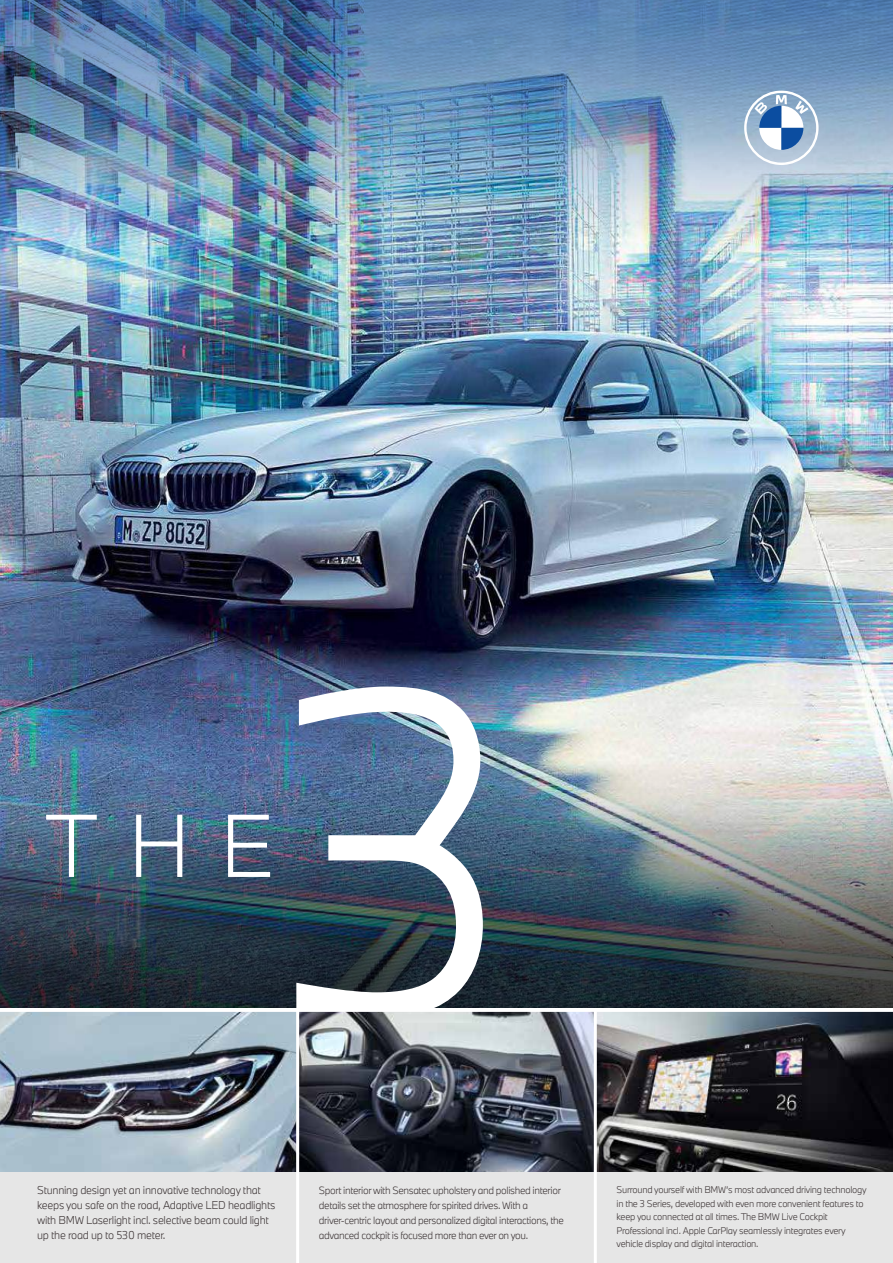
<style>
.page{position:relative;width:893px;height:1263px;background:#fff}
.page>*{position:absolute;margin:0;border:0;box-sizing:border-box;transform-origin:0 0}
.t1{font:300 420px "BMW Type Next";color:#fff}
.t2{font:300 82.5px "BMW Type Next";color:#fff}
.t3{font:300 10.5px/15px "BMW Type Next";letter-spacing:-.025em;color:#393132}
.t4{font:300 9.75px/15px "BMW Type Next";letter-spacing:-.035em;color:#393132}
.t5{font:300 9px/13.5px "BMW Type Next";letter-spacing:-.025em;color:#393132}
</style>
<div class="page">
<img style="left:0;top:278px;width:893px;height:482px">
<img style="left:0;top:760px;width:893px;height:248px">
<img style="left:0;top:0;width:893px;height:278px">
<img style="left:0;top:1012px;width:296px;height:160px">
<img style="left:299px;top:1012px;width:594px;height:160px">
<div style="left:0;top:1172px;width:893px;height:91px;background:#e6e6e6"></div>
<hr style="left:296px;top:1010px;width:3px;height:253px;background:#fff">
<hr style="left:594px;top:1010px;width:3px;height:253px;background:#fff">
<svg style="left:744px;top:91px;width:75px;height:74px"></svg>
<h2 class="t2" style="left:44px;top:789px;width:231px">THE</h2>
<h1 class="t1" style="left:277px;top:565px;width:244px">3</h1>
<p class="t3" style="left:37px;top:1182px;width:240px">Stunning design yet an innovative technology that keeps you safe on the road, Adaptive LED headlights with BMW Laserlight incl. selective beam could light up the road up to 530 meter.</p>
<p class="t4" style="left:319px;top:1182px;width:247px">Sport interior with Sensatec upholstery and polished interior details set the atmosphere for spirited drives. With a driver-centric layout and personalized digital interactions, the advanced cockpit is focused more than ever on you.</p>
<p class="t5" style="left:617px;top:1183px;width:252px">Surround yourself with BMW’s most advanced driving technology in the 3 Series, developed with even more convenient features to keep you connected at all times. The BMW Live Cockpit Professional incl. Apple CarPlay seamlessly integrates every vehicle display and digital interaction.</p>
</div>
